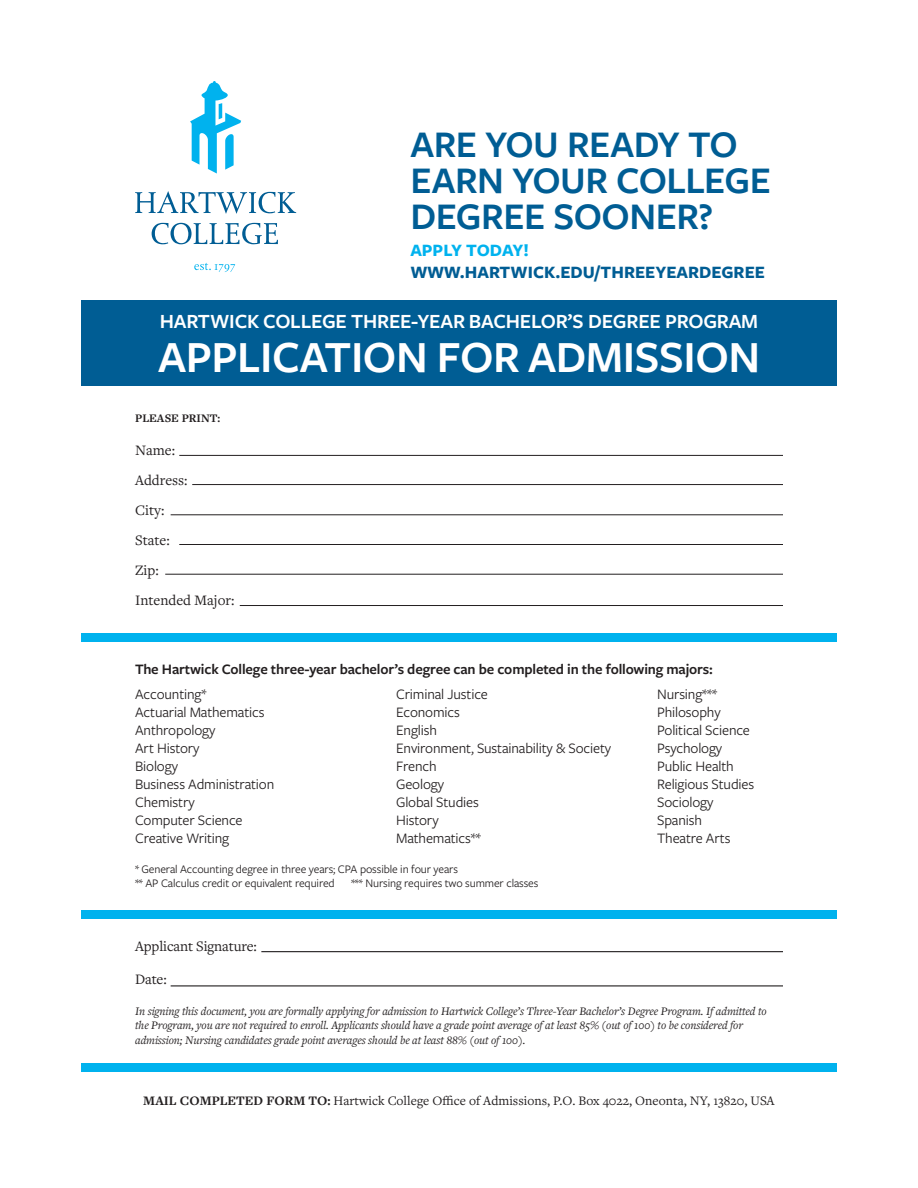
<style>
.page{position:relative;width:918px;height:1188px;background:#fff}
.page>*{position:absolute;margin:0;border:0;box-sizing:border-box;transform-origin:0 0}
.t1{font:600 46.2px "Freight Sans Pro";letter-spacing:-.01em;color:#fff}
.t2{font:600 39px/36px "Freight Sans Pro";letter-spacing:-.015em;color:#005d94}
.t3{font:600 20.85px "Freight Sans Pro";letter-spacing:-.01em;color:#fff}
.t4{font:700 18px "Freight Sans Pro";color:#005d94}
.t5{font:700 18px "Freight Sans Pro";letter-spacing:-.005em;color:#00b2ee}
.t6{font:15px "Freight Sans Pro";letter-spacing:-.01em;color:#231f20}
.t7{font:600 15px "Freight Sans Pro";letter-spacing:-.01em;color:#231f20}
.t8{font:15px "Freight Text Pro";color:#231f20}
.t9{font:13.5px "Freight Text Pro";color:#231f20}
.t10{font:italic 12px "Freight Text Pro";letter-spacing:-.01em;color:#231f20}
.t11{font:12px "Freight Sans Pro";letter-spacing:-.01em;color:#231f20}
.t12{font:700 12px "Freight Text Pro";color:#231f20}
.s1{font-weight:700}
</style>
<div class="page">
<svg style="left:194px;top:263px;width:41px;height:9px"></svg>
<svg style="left:190px;top:81px;width:51px;height:93px"></svg>
<svg style="left:135px;top:191px;width:161px;height:23px"></svg>
<svg style="left:152px;top:223px;width:126px;height:21px"></svg>
<div style="left:81px;top:301px;width:756px;height:85px;background:#005d94"></div>
<hr style="left:179px;top:455px;width:604px;height:1px;background:#231f20">
<hr style="left:192px;top:484px;width:591px;height:1px;background:#231f20">
<hr style="left:171px;top:514px;width:612px;height:1px;background:#231f20">
<hr style="left:179px;top:544px;width:604px;height:1px;background:#231f20">
<hr style="left:165px;top:574px;width:618px;height:1px;background:#231f20">
<hr style="left:240px;top:605px;width:543px;height:1px;background:#231f20">
<div style="left:81px;top:910px;width:756px;height:9px;background:#00b2ee"></div>
<div style="left:81px;top:1064px;width:756px;height:8px;background:#00b2ee"></div>
<div style="left:81px;top:633px;width:756px;height:9px;background:#00b2ee"></div>
<hr style="left:261px;top:951px;width:522px;height:1px;background:#231f20">
<hr style="left:171px;top:985px;width:612px;height:1px;background:#231f20">
<p class="t2" style="left:410px;top:125px;width:362px">ARE YOU READY TO<br>EARN YOUR COLLEGE<br>DEGREE SOONER?</p>
<p class="t5" style="left:410px;top:238px;width:120px">APPLY TODAY!</p>
<p class="t4" style="left:410px;top:259px;width:356px">WWW.HARTWICK.EDU/THREEYEARDEGREE</p>
<p class="t3" style="left:160px;top:307px;width:600px">HARTWICK COLLEGE THREE-YEAR BACHELOR’S DEGREE PROGRAM</p>
<p class="t1" style="left:158px;top:325px;width:604px">APPLICATION FOR ADMISSION</p>
<p class="t12" style="left:135px;top:410px;width:87px">PLEASE PRINT:</p>
<p class="t8" style="left:135px;top:440px;width:42px">Name:</p>
<p class="t8" style="left:135px;top:470px;width:54px">Address:</p>
<p class="t8" style="left:135px;top:500px;width:31px">City:</p>
<p class="t8" style="left:135px;top:530px;width:36px">State:</p>
<p class="t8" style="left:135px;top:560px;width:25px">Zip:</p>
<p class="t8" style="left:135px;top:590px;width:101px">Intended Major:</p>
<p class="t7" style="left:135px;top:659px;width:579px">The Hartwick College three-year bachelor’s degree can be completed in the following majors:</p>
<p class="t6" style="left:135px;top:684px;width:73px">Accounting*</p>
<p class="t6" style="left:135px;top:702px;width:131px">Actuarial Mathematics</p>
<p class="t6" style="left:135px;top:720px;width:82px">Anthropology</p>
<p class="t6" style="left:135px;top:738px;width:66px">Art History</p>
<p class="t6" style="left:135px;top:756px;width:44px">Biology</p>
<p class="t6" style="left:135px;top:774px;width:141px">Business Administration</p>
<p class="t6" style="left:135px;top:792px;width:61px">Chemistry</p>
<p class="t6" style="left:135px;top:810px;width:109px">Computer Science</p>
<p class="t6" style="left:135px;top:828px;width:96px">Creative Writing</p>
<p class="t6" style="left:396px;top:684px;width:93px">Criminal Justice</p>
<p class="t6" style="left:396px;top:702px;width:65px">Economics</p>
<p class="t6" style="left:396px;top:720px;width:42px">English</p>
<p class="t6" style="left:396px;top:738px;width:217px">Environment, Sustainability &amp; Society</p>
<p class="t6" style="left:396px;top:756px;width:42px">French</p>
<p class="t6" style="left:396px;top:774px;width:49px">Geology</p>
<p class="t6" style="left:396px;top:792px;width:84px">Global Studies</p>
<p class="t6" style="left:396px;top:810px;width:44px">History</p>
<p class="t6" style="left:396px;top:828px;width:86px">Mathematics**</p>
<p class="t11" style="left:135px;top:861px;width:324px">* General Accounting degree in three years; CPA possible in four years</p>
<p class="t11" style="left:135px;top:876px;width:201px">** AP Calculus credit or equivalent required</p>
<p class="t11" style="left:351px;top:876px;width:189px">*** Nursing requires two summer classes</p>
<p class="t6" style="left:657px;top:684px;width:62px">Nursing***</p>
<p class="t6" style="left:657px;top:702px;width:65px">Philosophy</p>
<p class="t6" style="left:657px;top:720px;width:94px">Political Science</p>
<p class="t6" style="left:657px;top:738px;width:67px">Psychology</p>
<p class="t6" style="left:657px;top:756px;width:78px">Public Health</p>
<p class="t6" style="left:657px;top:774px;width:99px">Religious Studies</p>
<p class="t6" style="left:657px;top:792px;width:58px">Sociology</p>
<p class="t6" style="left:657px;top:810px;width:46px">Spanish</p>
<p class="t6" style="left:657px;top:828px;width:75px">Theatre Arts</p>
<p class="t8" style="left:135px;top:936px;width:123px">Applicant Signature:</p>
<p class="t8" style="left:135px;top:969px;width:33px">Date:</p>
<p class="t10" style="left:135px;top:1003px;width:633px">In signing this document, you are formally applying for admission to Hartwick College’s Three-Year Bachelor’s Degree Program. If admitted to</p>
<p class="t10" style="left:135px;top:1017px;width:610px">the Program, you are not required to enroll. Applicants should have a grade point average of at least 85% (out of 100) to be considered for</p>
<p class="t10" style="left:135px;top:1032px;width:392px">admission; Nursing candidates grade point averages should be at least 88% (out of 100).</p>
<p class="t9" style="left:143px;top:1092px;width:633px"><span class="s1">MAIL COMPLETED FORM TO:</span> Hartwick College Office of Admissions, P.O. Box 4022, Oneonta, NY, 13820, USA</p>
</div>
